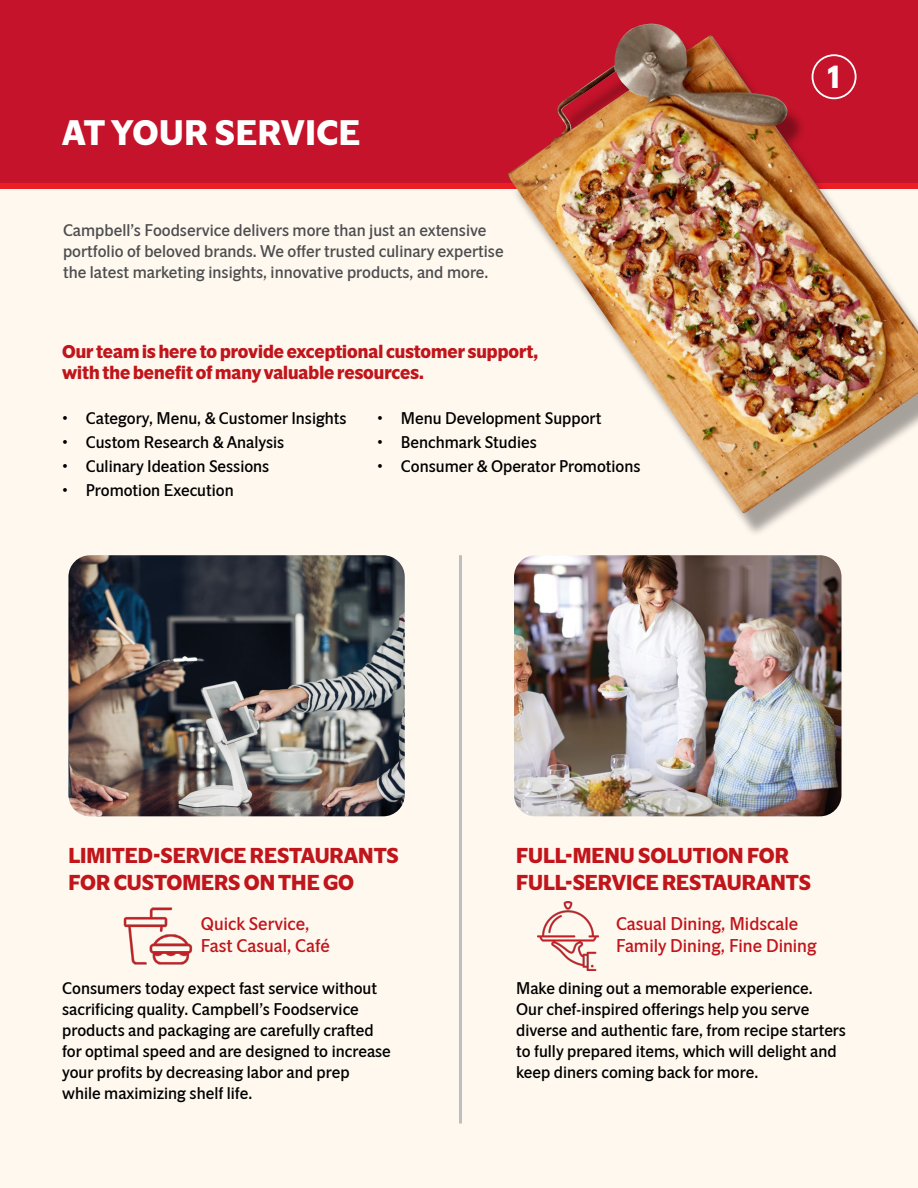
<style>
.page{position:relative;width:918px;height:1188px;background:#fff}
.page>*{position:absolute;margin:0;border:0;box-sizing:border-box;transform-origin:0 0}
.t1{font:700 34.5px "A2 Standard Sans";letter-spacing:.02em;color:#fff}
.t2{font:700 31.05px "A2 Standard Sans";color:#fff}
.t3{font:700 21px/27px "A2 Standard Sans";color:#c0151b}
.t4{font:700 18px/21px "A2 Standard Sans";color:#c0151b}
.t5{font:18px/21.6px "A2 Standard Sans";color:#c0151b}
.t6{font:16.5px/21px "A2 Standard Sans";color:#000}
.t7{font:16.5px/21px "A2 Standard Sans";color:#4d4d4f}
</style>
<div class="page">
<div style="left:0;top:189px;width:918px;height:999px;background:#fff8ef"></div>
<div style="left:0;top:0;width:918px;height:189px;background:#c4132a"></div>
<div style="left:511px;top:33px;width:407px;height:505px;background:#fff8ef"></div>
<img style="left:507px;top:24px;width:411px;height:490px">
<img style="left:514px;top:555px;width:328px;height:261px">
<img style="left:68px;top:555px;width:337px;height:261px">
<img style="left:119px;top:897px;width:77px;height:78px">
<hr style="left:459px;top:555px;width:3px;height:569px;background:#bcbec0">
<img style="left:538px;top:902px;width:61px;height:68px">
<div style="left:813px;top:55px;width:43px;height:43px;background:#c4132a;border-radius:50%"></div>
<div style="left:812px;top:54px;width:45px;height:45px;border:2px solid #fff;border-radius:50%"></div>
<h1 class="t1" style="left:62px;top:111px;width:300px">AT YOUR SERVICE</h1>
<p class="t7" style="left:63px;top:219px;width:442px">Campbell’s Foodservice delivers more than just an extensive portfolio of beloved brands. We offer trusted culinary expertise the latest marketing insights, innovative products, and more.</p>
<p class="t4" style="left:62px;top:341px;width:478px">Our team is here to provide exceptional customer support, with the benefit of many valuable resources.</p>
<p class="t6" style="left:62px;top:408px;width:286px">• Category, Menu, &amp; Customer Insights</p>
<p class="t6" style="left:62px;top:432px;width:224px">• Custom Research &amp; Analysis</p>
<p class="t6" style="left:62px;top:456px;width:209px">• Culinary Ideation Sessions</p>
<p class="t6" style="left:62px;top:480px;width:173px">• Promotion Execution</p>
<p class="t6" style="left:377px;top:408px;width:226px">• Menu Development Support</p>
<p class="t6" style="left:377px;top:432px;width:161px">• Benchmark Studies</p>
<p class="t6" style="left:377px;top:456px;width:265px">• Consumer &amp; Operator Promotions</p>
<h2 class="t2" style="left:828px;top:58px;width:13px">1</h2>
<p class="t3" style="left:68px;top:842px;width:332px">LIMITED-SERVICE RESTAURANTS<br>FOR CUSTOMERS ON THE GO</p>
<p class="t5" style="left:201px;top:913px;width:130px">Quick Service,<br>Fast Casual, Café</p>
<p class="t6" style="left:62px;top:978px;width:330px">Consumers today expect fast service without sacrificing quality. Campbell’s Foodservice products and packaging are carefully crafted for optimal speed and are designed to increase your profits by decreasing labor and prep while maximizing shelf life.</p>
<p class="t3" style="left:516px;top:842px;width:296px">FULL-MENU SOLUTION FOR<br>FULL-SERVICE RESTAURANTS</p>
<p class="t5" style="left:616px;top:913px;width:202px">Casual Dining, Midscale<br>Family Dining, Fine Dining</p>
<p class="t6" style="left:516px;top:978px;width:331px">Make dining out a memorable experience.<br>Our chef-inspired offerings help you serve diverse and authentic fare, from recipe starters to fully prepared items, which will delight and keep diners coming back for more.</p>
</div>
